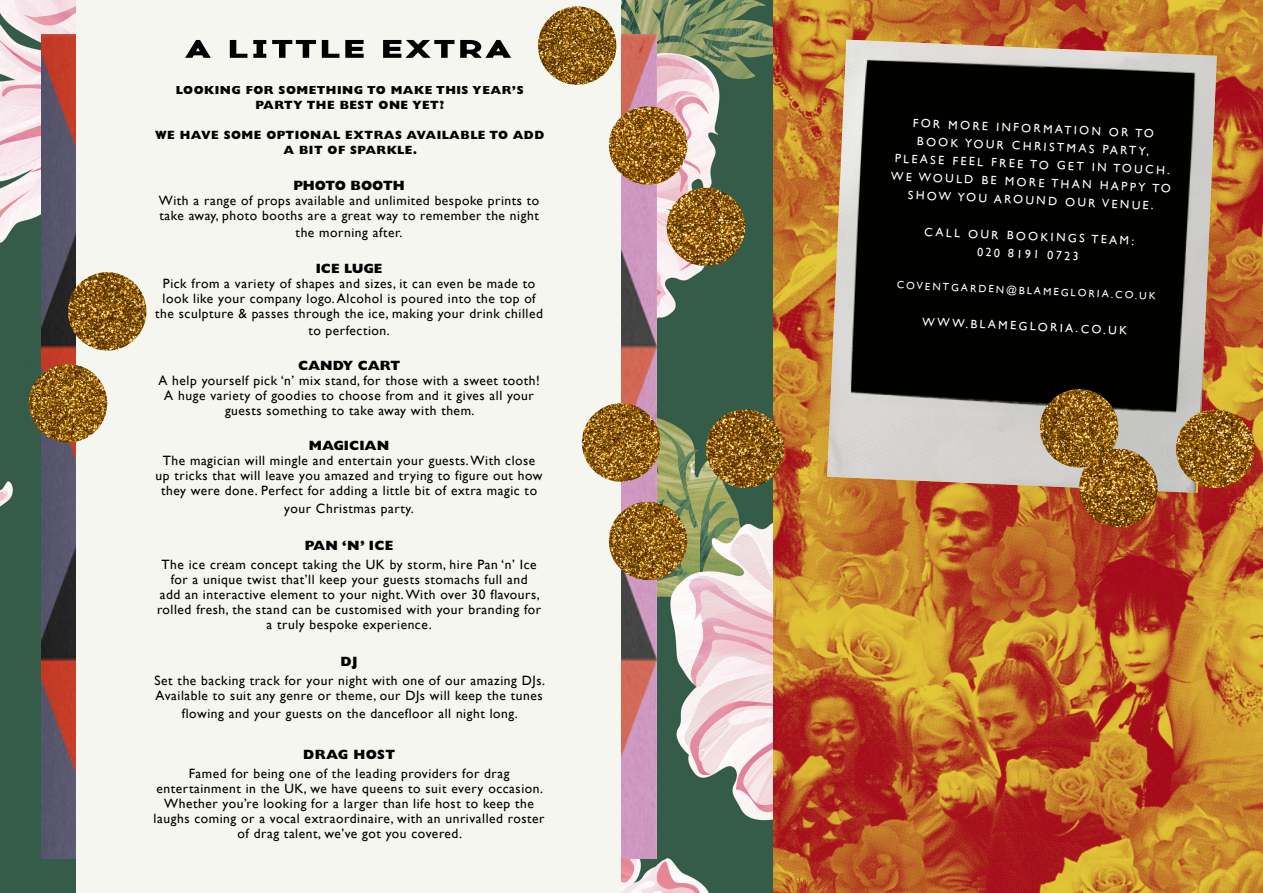
<style>
.page{position:relative;width:1263px;height:893px;background:#fff}
.page>*{position:absolute;margin:0;border:0;box-sizing:border-box;transform-origin:0 0}
.t1{font:13.5px/15px "Gill Sans";letter-spacing:.04em;color:#000;text-align:center}
.t2{font:800 13.5px "Gill Sans Std";color:#000}
.t3{font:800 13.5px "Gill Sans Std";letter-spacing:.025em;color:#000}
.t4{font:12px/18px "Gill Sans";color:#fff;text-align:center}
.t5{font:800 12px/15px "Gill Sans Std";letter-spacing:.04em;color:#000;text-align:center}
.t6{font:10.5px "Gill Sans";color:#fff}
</style>
<div class="page">
<img style="left:0;top:0;width:774px;height:893px">
<svg style="left:774px;top:0;width:489px;height:893px"></svg>
<img style="left:41px;top:35px;width:615px;height:823px">
<div style="left:76px;top:0;width:545px;height:893px;background:#f6f6f0"></div>
<img style="left:827px;top:40px;width:390px;height:453px">
<img style="left:538px;top:6px;width:78px;height:79px;border-radius:39px">
<img style="left:609px;top:502px;width:78px;height:78px;border-radius:39px">
<img style="left:29px;top:364px;width:78px;height:78px;border-radius:39px">
<img style="left:706px;top:410px;width:78px;height:78px;border-radius:39px">
<img style="left:68px;top:272px;width:78px;height:79px;border-radius:39px">
<img style="left:582px;top:403px;width:78px;height:79px;border-radius:39px">
<img style="left:667px;top:188px;width:78px;height:78px;border-radius:39px">
<img style="left:609px;top:106px;width:78px;height:79px;border-radius:39px">
<img style="left:1176px;top:410px;width:78px;height:78px;border-radius:39px">
<img style="left:1079px;top:449px;width:78px;height:78px;border-radius:39px">
<img style="left:1040px;top:389px;width:78px;height:79px;border-radius:39px">
<svg style="left:185px;top:40px;width:326px;height:18px"></svg>
<p class="t5" style="left:176px;top:83px;width:349px">LOOKING FOR SOMETHING TO MAKE THIS YEAR’S<br>PARTY THE BEST ONE YET?</p>
<p class="t5" style="left:155px;top:128px;width:391px">WE HAVE SOME OPTIONAL EXTRAS AVAILABLE TO ADD<br>A BIT OF SPARKLE.</p>
<p class="t2" style="left:293px;top:178px;width:113px">PHOTO BOOTH</p>
<p class="t1" style="left:159px;top:193px;width:382px;text-align:left">With a range of props available and unlimited bespoke prints to take away, photo booths are a great way to remember the night</p>
<p class="t1" style="left:296px;top:225px;width:108px">the morning after.</p>
<p class="t2" style="left:316px;top:260px;width:68px">ICE LUGE</p>
<p class="t1" style="left:155px;top:275px;width:389px">Pick from a variety of shapes and sizes, it can even be made to look like your company logo. Alcohol is poured into the top of the sculpture &amp; passes through the ice, making your drink chilled</p>
<p class="t1" style="left:308px;top:323px;width:83px">to perfection.</p>
<p class="t2" style="left:298px;top:358px;width:104px">CANDY CART</p>
<p class="t1" style="left:158px;top:373px;width:383px">A help yourself pick ‘n’ mix stand, for those with a sweet tooth!<br>A huge variety of goodies to choose from and it gives all your guests something to take away with them.</p>
<p class="t2" style="left:309px;top:438px;width:82px">MAGICIAN</p>
<p class="t1" style="left:156px;top:453px;width:388px">The magician will mingle and entertain your guests. With close up tricks that will leave you amazed and trying to figure out how they were done. Perfect for adding a little bit of extra magic to</p>
<p class="t1" style="left:284px;top:500px;width:131px">your Christmas party.</p>
<p class="t2" style="left:305px;top:537px;width:90px">PAN ‘N’ ICE</p>
<p class="t1" style="left:157px;top:557px;width:386px">The ice cream concept taking the UK by storm, hire Pan ‘n’ Ice for a unique twist that’ll keep your guests stomachs full and<br>add an interactive element to your night. With over 30 flavours, rolled fresh, the stand can be customised with your branding for a truly bespoke experience.</p>
<p class="t2" style="left:341px;top:654px;width:19px">DJ</p>
<p class="t1" style="left:155px;top:673px;width:392px;text-align:left">Set the backing track for your night with one of our amazing DJs.<br>Available to suit any genre or theme, our DJs will keep the tunes</p>
<p class="t1" style="left:182px;top:705px;width:337px">flowing and your guests on the dancefloor all night long.</p>
<p class="t3" style="left:303px;top:746px;width:93px">DRAG HOST</p>
<p class="t1" style="left:154px;top:766px;width:392px">Famed for being one of the leading providers for drag entertainment in the UK, we have queens to suit every occasion.<br>Whether you’re looking for a larger than life host to keep the laughs coming or a vocal extraordinaire, with an unrivalled roster of drag talent, we’ve got you covered.</p>
<p class="t4" style="left:894px;top:112px;width:282px;rotate:3deg">FOR MORE INFORMATION OR TO<br>BOOK YOUR CHRISTMAS PARTY,<br>PLEASE FEEL FREE TO GET IN TOUCH.<br>WE WOULD BE MORE THAN HAPPY TO<br>SHOW YOU AROUND OUR VENUE.</p>
<p class="t4" style="left:925px;top:221px;width:211px;rotate:3deg">CALL OUR BOOKINGS TEAM:<br>020 8191 0723</p>
<p class="t6" style="left:897px;top:280px;width:261px;rotate:2deg">COVENTGARDEN@BLAMEGLORIA.CO.UK</p>
<p class="t4" style="left:923px;top:312px;width:206px;rotate:3deg">WWW.BLAMEGLORIA.CO.UK</p>
</div>
